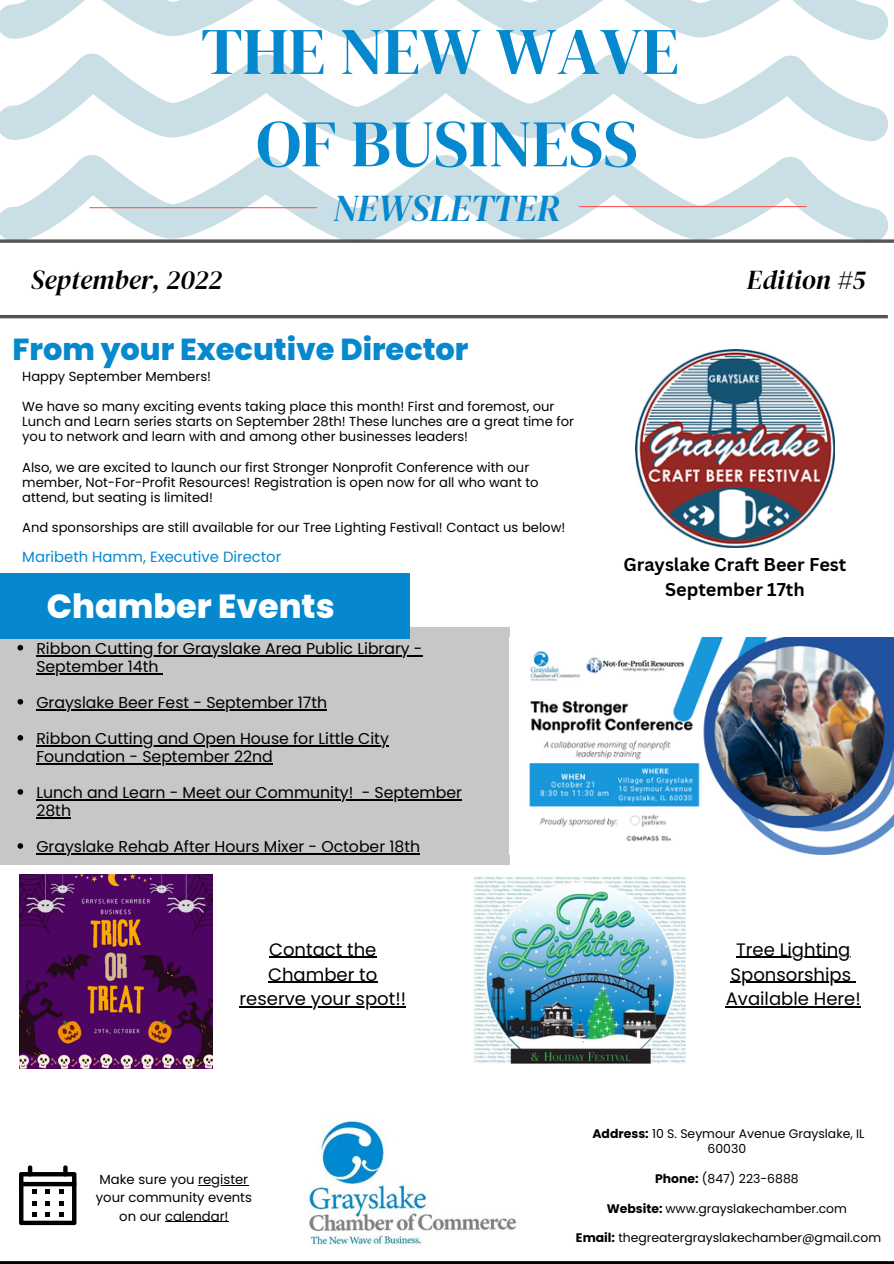
<style>
.page{position:relative;width:894px;height:1264px;background:#fff}
.page>*{position:absolute;margin:0;border:0;box-sizing:border-box;transform-origin:0 0}
.t1{font:66.3px/92.4px "DM Serif Display";color:#0588cd;text-align:center}
.t2{font:italic 37.5px "DM Serif Display";color:#0588cd}
.t3{font:800 33.45px "Poppins";color:#fff}
.t4{font:800 30.45px "Poppins";color:#0588cd}
.t5{font:italic 27px "DM Serif Display";color:#000}
.t6{font:18px/24.8px "Poppins";color:#000;text-align:center}
.t7{font:700 18px/24.8px "Canva Sans";color:#000;text-align:center}
.t8{font:15.75px/18px "Poppins";color:#000}
.t9{font:14.85px "Poppins";color:#0588cd}
.t10{font:13.2px/18.3px "Poppins";color:#000;text-align:center}
.t11{font:13.05px/15.1px "Poppins";color:#000}
.t12{font:12.45px/14.9px "Poppins";color:#000;text-align:center}
.s1{font-weight:700}
</style>
<div class="page">
<svg style="left:0;top:0;width:888px;height:40px"></svg>
<svg style="left:0;top:53px;width:888px;height:88px"></svg>
<svg style="left:0;top:155px;width:888px;height:84px"></svg>
<hr style="left:89px;top:207px;width:228px;height:1px;background:#ff5757">
<svg style="left:0;top:239px;width:893px;height:4px;background:#6d6d6d"></svg>
<hr style="left:0;top:315px;width:887px;height:3px;background:#545454">
<hr style="left:0;top:1261px;width:893px;height:2px;background:#000">
<hr style="left:579px;top:206px;width:227px;height:1px;background:#ff5757">
<svg style="left:19px;top:1165px;width:57px;height:60px"></svg>
<img style="left:473px;top:876px;width:212px;height:187px">
<div style="left:0;top:627px;width:509px;height:238px;background:#c7c7c6"></div>
<div style="left:0;top:573px;width:409px;height:66px;background:#0588cd"></div>
<img style="left:529px;top:637px;width:364px;height:217px">
<img style="left:19px;top:874px;width:194px;height:194px">
<img style="left:308px;top:1121px;width:208px;height:124px">
<img style="left:635px;top:349px;width:199px;height:199px">
<svg style="left:18px;top:645px;width:5px;height:5px"></svg>
<hr style="left:36px;top:655px;width:386px;height:1px;background:#000">
<hr style="left:36px;top:673px;width:123px;height:1px;background:#000">
<svg style="left:18px;top:699px;width:5px;height:5px"></svg>
<hr style="left:36px;top:709px;width:291px;height:1px;background:#000">
<svg style="left:18px;top:735px;width:5px;height:5px"></svg>
<hr style="left:36px;top:745px;width:353px;height:1px;background:#000">
<hr style="left:36px;top:763px;width:236px;height:1px;background:#000">
<svg style="left:18px;top:789px;width:5px;height:5px"></svg>
<hr style="left:36px;top:799px;width:317px;height:1px;background:#000">
<hr style="left:361px;top:799px;width:101px;height:1px;background:#000">
<hr style="left:36px;top:817px;width:35px;height:1px;background:#000">
<svg style="left:18px;top:843px;width:5px;height:5px"></svg>
<hr style="left:36px;top:853px;width:384px;height:1px;background:#000">
<hr style="left:198px;top:1184px;width:50px;height:1px;background:#000">
<hr style="left:165px;top:1221px;width:63px;height:1px;background:#000">
<hr style="left:735px;top:956px;width:115px;height:2px;background:#000">
<hr style="left:730px;top:981px;width:120px;height:1px;background:#000">
<hr style="left:725px;top:1006px;width:135px;height:1px;background:#000">
<hr style="left:269px;top:956px;width:107px;height:2px;background:#000">
<hr style="left:268px;top:981px;width:109px;height:1px;background:#000">
<hr style="left:239px;top:1006px;width:167px;height:1px;background:#000">
<h1 class="t1" style="left:201px;top:4px;width:479px">THE NEW WAVE<br>OF BUSINESS</h1>
<h2 class="t2" style="left:333px;top:182px;width:229px">NEWSLETTER</h2>
<h3 class="t5" style="left:31px;top:261px;width:193px">September, 2022</h3>
<h3 class="t5" style="left:746px;top:261px;width:120px">Edition #5</h3>
<h3 class="t4" style="left:13px;top:328px;width:457px">From your Executive Director</h3>
<p class="t11" style="left:22px;top:368px;width:190px">Happy September Members!</p>
<p class="t11" style="left:22px;top:399px;width:553px">We have so many exciting events taking place this month! First and foremost, our<br>Lunch and Learn series starts on September 28th! These lunches are a great time for you to network and learn with and among other businesses leaders!</p>
<p class="t11" style="left:22px;top:459px;width:517px">Also, we are excited to launch our first Stronger Nonprofit Conference with our member, Not-For-Profit Resources! Registration is open now for all who want to attend, but seating is limited!</p>
<p class="t11" style="left:22px;top:520px;width:544px">And sponsorships are still available for our Tree Lighting Festival! Contact us below!</p>
<p class="t9" style="left:22px;top:546px;width:260px">Maribeth Hamm, Executive Director</p>
<h3 class="t3" style="left:47px;top:583px;width:289px">Chamber Events</h3>
<p class="t8" style="left:36px;top:639px;width:387px">Ribbon Cutting for Grayslake Area Public Library -<br>September 14th</p>
<p class="t8" style="left:36px;top:693px;width:292px">Grayslake Beer Fest - September 17th</p>
<p class="t8" style="left:36px;top:729px;width:354px">Ribbon Cutting and Open House for Little City<br>Foundation - September 22nd</p>
<p class="t8" style="left:36px;top:783px;width:427px">Lunch and Learn - Meet our Community! - September<br>28th</p>
<p class="t8" style="left:36px;top:837px;width:385px">Grayslake Rehab After Hours Mixer - October 18th</p>
<h3 class="t6" style="left:239px;top:937px;width:168px">Contact the<br>Chamber to reserve your spot!!</h3>
<h3 class="t7" style="left:623px;top:551px;width:224px">Grayslake Craft Beer Fest<br>September 17th</h3>
<h3 class="t6" style="left:725px;top:937px;width:136px">Tree Lighting<br>Sponsorships<br>Available Here!</h3>
<p class="t10" style="left:96px;top:1170px;width:158px">Make sure you register your community events on our calendar!</p>
<p class="t12" style="left:592px;top:1126px;width:273px"><span class="s1">Address:</span> 10 S. Seymour Avenue Grayslake, IL<br>60030</p>
<p class="t12" style="left:655px;top:1171px;width:145px"><span class="s1">Phone:</span> (847) 223-6888</p>
<p class="t12" style="left:606px;top:1200px;width:241px"><span class="s1">Website:</span> www.grayslakechamber.com</p>
<p class="t12" style="left:575px;top:1230px;width:306px"><span class="s1">Email:</span> thegreatergrayslakechamber@gmail.com</p>
</div>
